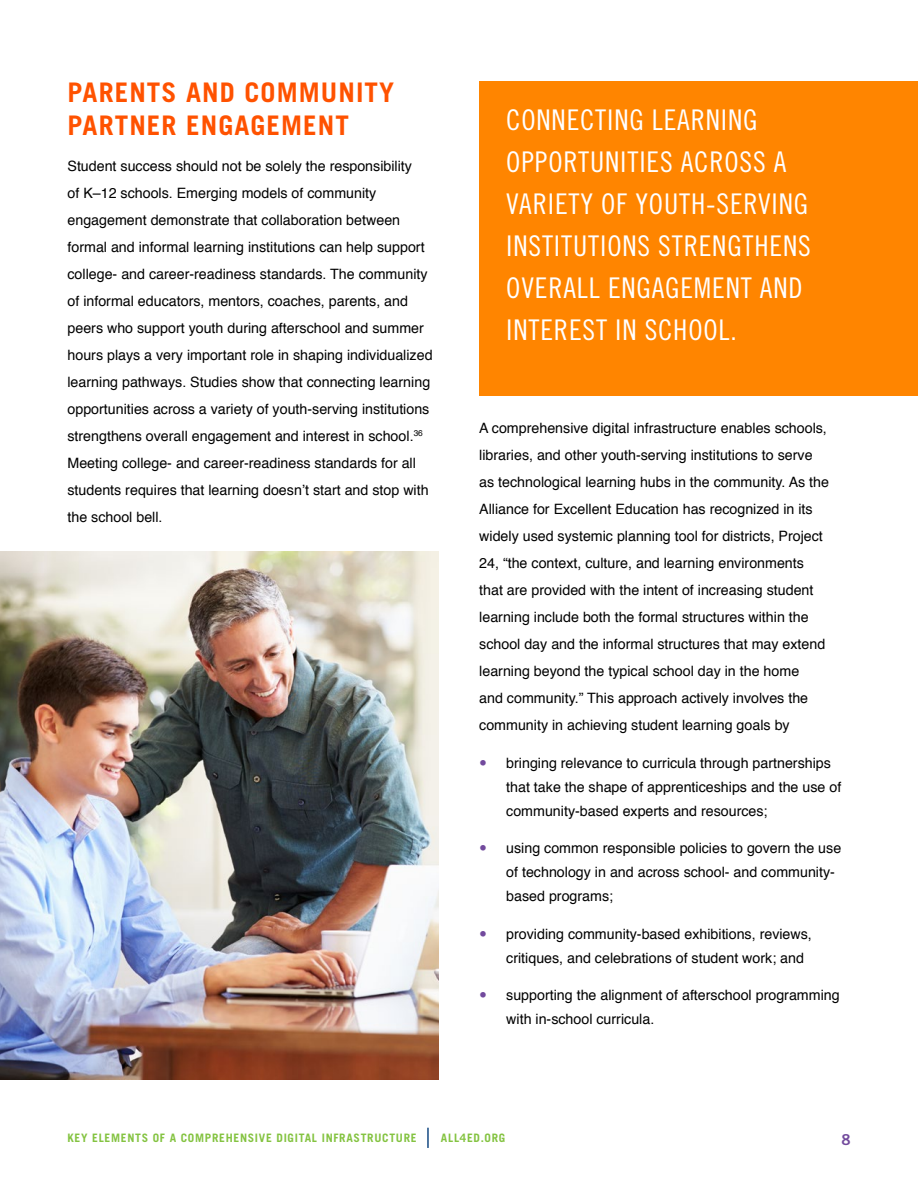
<style>
.page{position:relative;width:918px;height:1188px;background:#fff}
.page>*{position:absolute;margin:0;border:0;box-sizing:border-box;transform-origin:0 0}
.t1{font:28.5px/42px "Trade Gothic Cond Eighteen";letter-spacing:.03em;color:#fff}
.t2{font:700 27px/33px "Trade Gothic";letter-spacing:.04em;color:#ff5200}
.t3{font:15px "Trade Gothic Bold Two";color:#724a9d}
.t4{font:14.25px/27px "Helvetica";color:#000}
.t5{font:700 11.7px "Trade Gothic";letter-spacing:.06em;color:#84c341}
</style>
<div class="page">
<hr style="left:427px;top:1128px;width:2px;height:20px;background:#154a83">
<img style="left:0;top:552px;width:439px;height:528px">
<div style="left:479px;top:81px;width:439px;height:314px;background:#ff8500"></div>
<h2 class="t2" style="left:68px;top:75px;width:328px">PARENTS AND COMMUNITY<br>PARTNER ENGAGEMENT</h2>
<p class="t4" style="left:68px;top:153px;width:367px">Student success should not be solely the responsibility<br>of K–12 schools. Emerging models of community engagement demonstrate that collaboration between formal and informal learning institutions can help support college- and career-readiness standards. The community of informal educators, mentors, coaches, parents, and peers who support youth during afterschool and summer hours plays a very important role in shaping individualized learning pathways. Studies show that connecting learning opportunities across a variety of youth-serving institutions strengthens overall engagement and interest in school.<sup>36<br></sup>Meeting college- and career-readiness standards for all students requires that learning doesn’t start and stop with the school bell.</p>
<h1 class="t1" style="left:506px;top:99px;width:306px">CONNECTING LEARNING<br>OPPORTUNITIES ACROSS A<br>VARIETY OF YOUTH-SERVING<br>INSTITUTIONS STRENGTHENS<br>OVERALL ENGAGEMENT AND<br>INTEREST IN SCHOOL.</h1>
<p class="t4" style="left:479px;top:415px;width:351px">A comprehensive digital infrastructure enables schools, libraries, and other youth-serving institutions to serve as technological learning hubs in the community. As the Alliance for Excellent Education has recognized in its widely used systemic planning tool for districts, Project 24, “the context, culture, and learning environments that are provided with the intent of increasing student learning include both the formal structures within the school day and the informal structures that may extend learning beyond the typical school day in the home<br>and community.” This approach actively involves the community in achieving student learning goals by</p>
<p class="t4" style="left:506px;top:751px;width:337px;line-height:24px">bringing relevance to curricula through partnerships that take the shape of apprenticeships and the use of community-based experts and resources;</p>
<p class="t4" style="left:506px;top:836px;width:337px;line-height:24px">using common responsible policies to govern the use of technology in and across school- and community&shy;based programs;</p>
<p class="t4" style="left:506px;top:922px;width:307px;line-height:24px">providing community-based exhibitions, reviews, critiques, and celebrations of student work; and</p>
<p class="t4" style="left:506px;top:983px;width:335px;line-height:24px">supporting the alignment of afterschool programming with in-school curricula.</p>
<p class="t5" style="left:68px;top:1130px;width:351px">KEY ELEMENTS OF A COMPREHENSIVE DIGITAL INFRASTRUCTURE</p>
<p class="t5" style="left:441px;top:1130px;width:66px">ALL4ED.ORG</p>
<p class="t3" style="left:841px;top:1130px;width:11px">8</p>
</div>
